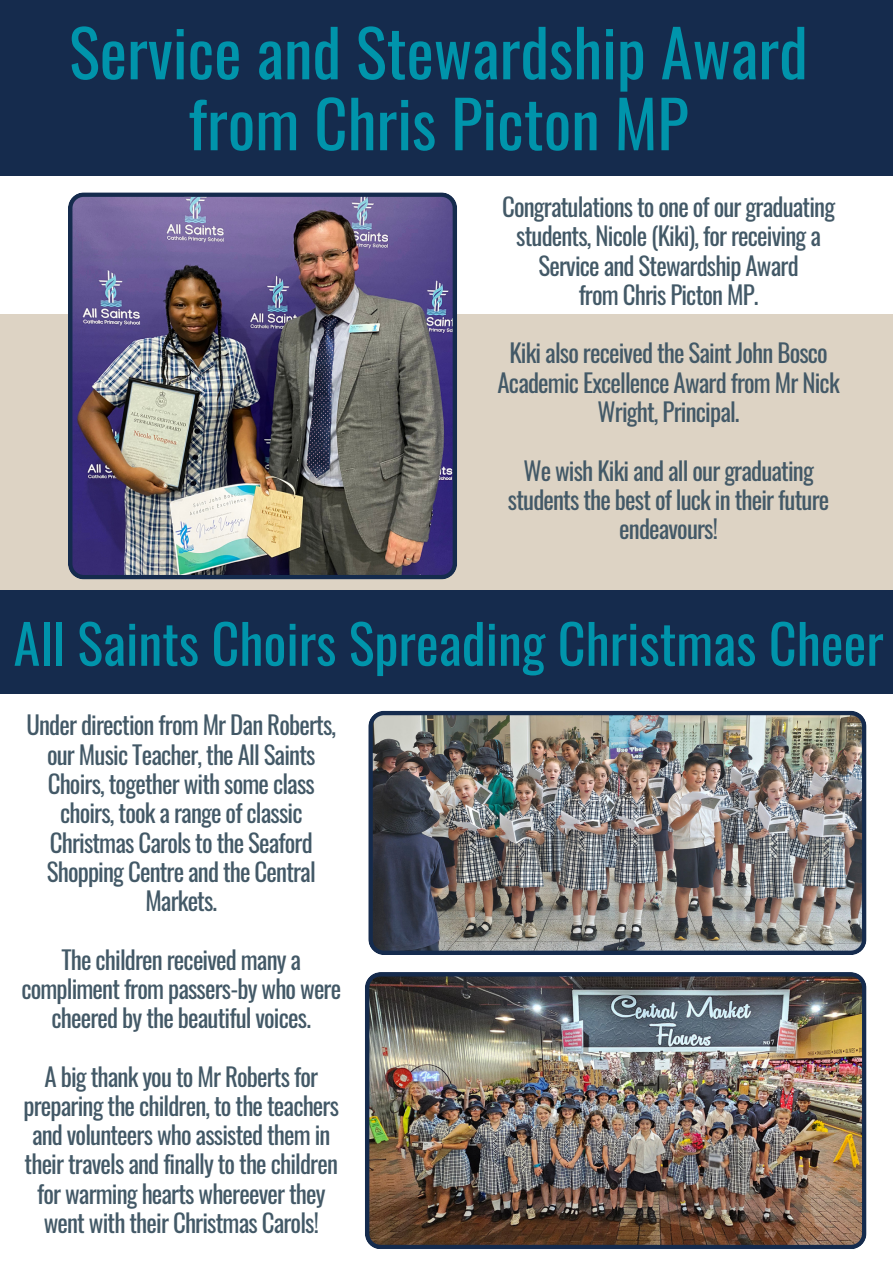
<style>
.page{position:relative;width:893px;height:1264px;background:#fff}
.page>*{position:absolute;margin:0;border:0;box-sizing:border-box;transform-origin:0 0}
.t1{font:64.8px "Oswald";color:#0094ab}
.t2{font:54.15px "Oswald";color:#0094ab}
.t3{font:24.9px/29.2px "Oswald";letter-spacing:-.035em;color:#435967;text-align:center}
</style>
<div class="page">
<div style="left:0;top:314px;width:892px;height:278px;background:#ddd3c4"></div>
<div style="left:0;top:0;width:892px;height:176px;background:#152b4d"></div>
<img style="left:68px;top:192px;width:389px;height:387px">
<img style="left:368px;top:710px;width:498px;height:245px">
<img style="left:365px;top:972px;width:501px;height:276px">
<div style="left:0;top:590px;width:892px;height:103px;background:#152b4d"></div>
<p class="t1" style="left:69px;top:2px;width:740px">Service and Stewardship Award</p>
<p class="t1" style="left:188px;top:73px;width:501px">from Chris Picton MP</p>
<p class="t3" style="left:502px;top:191px;width:334px">Congratulations to one of our graduating students, Nicole (Kiki), for receiving a</p>
<p class="t3" style="left:538px;top:250px;width:261px">Service and Stewardship Award</p>
<p class="t3" style="left:578px;top:279px;width:181px">from Chris Picton MP.</p>
<p class="t3" style="left:497px;top:337px;width:343px">Kiki also received the Saint John Bosco<br>Academic Excellence Award from Mr Nick<br>Wright, Principal.</p>
<p class="t3" style="left:508px;top:454px;width:323px">We wish Kiki and all our graduating students the best of luck in their future endeavours!</p>
<p class="t2" style="left:14px;top:601px;width:871px">All Saints Choirs Spreading Christmas Cheer</p>
<p class="t3" style="left:26px;top:709px;width:311px">Under direction from Mr Dan Roberts, our Music Teacher, the All Saints<br>Choirs, together with some class choirs, took a range of classic<br>Christmas Carols to the Seaford<br>Shopping Centre and the Central<br>Markets.</p>
<p class="t3" style="left:21px;top:943px;width:321px">The children received many a compliment from passers-by who were cheered by the beautiful voices.</p>
<p class="t3" style="left:24px;top:1060px;width:317px">A big thank you to Mr Roberts for preparing the children, to the teachers and volunteers who assisted them in their travels and finally to the children for warming hearts whereever they went with their Christmas Carols!</p>
</div>
